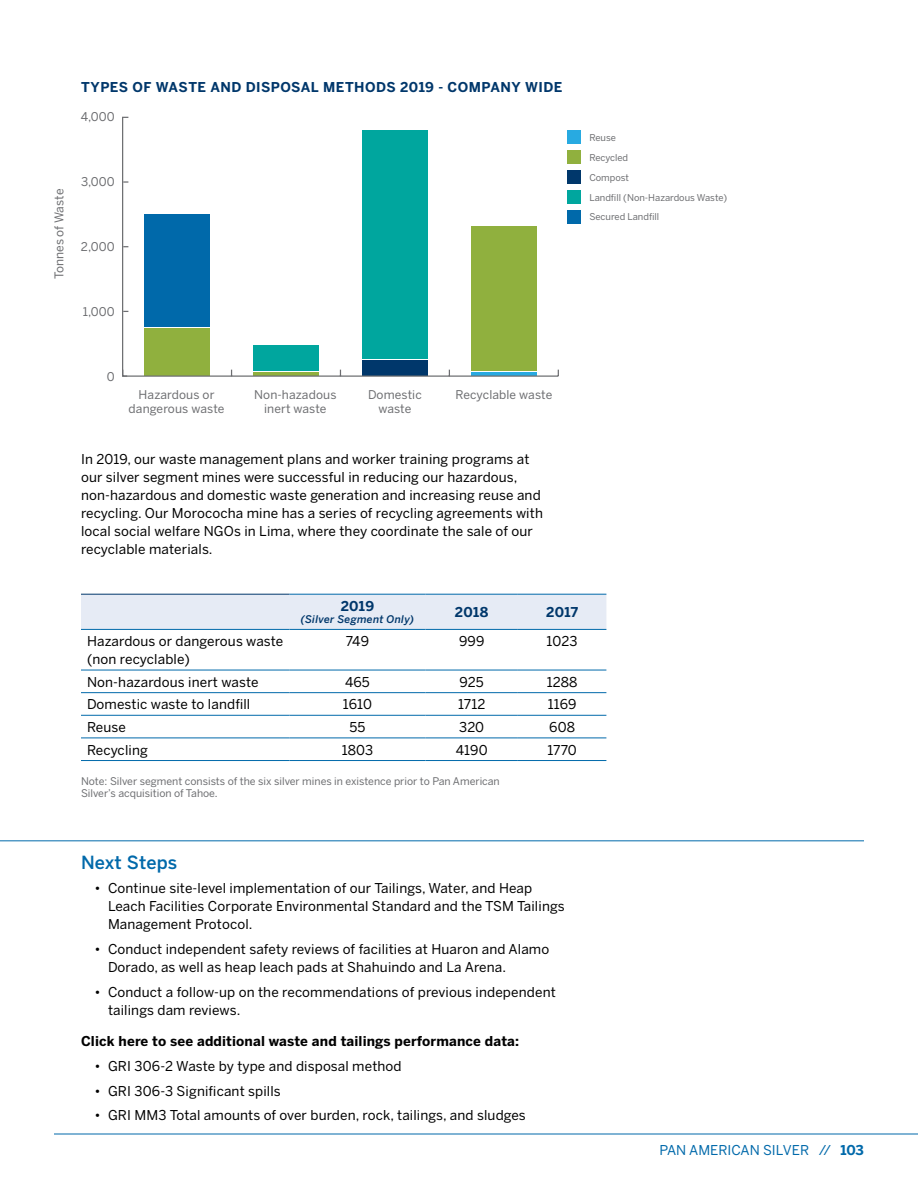
<style>
.page{position:relative;width:918px;height:1188px;background:#fff}
.page>*{position:absolute;margin:0;border:0;box-sizing:border-box;transform-origin:0 0}
.t1{font:500 18px "Benton Sans";letter-spacing:.01em;color:#0069aa}
.t2{font:13.5px/18px "Benton Sans";letter-spacing:.01em;color:#000}
.t3{font:700 13.5px "Benton Sans";letter-spacing:.03em;color:#00376b}
.t4{font:700 13.5px "Benton Sans";letter-spacing:.01em;color:#000}
.t5{font:13.5px "Benton Sans";color:#0069aa}
.t6{font:12px/14.4px "Benton Sans";color:#6d6e71;text-align:center}
.t7{font:10.5px/12.6px "Benton Sans";color:#6d6e71}
.t8{font:italic 500 10.5px "Benton Sans";letter-spacing:.02em;color:#00376b}
.t9{font:9.3px/19.8px "Benton Sans";color:#6d6e71}
.s1{font-weight:700}
</style>
<div class="page">
<hr style="left:54px;top:1134px;width:864px;height:1px;background:#0069aa">
<div style="left:81px;top:595px;width:525px;height:34px;background:#e6ebf5"></div>
<hr style="left:81px;top:629px;width:208px;height:1px;background:#0069aa">
<hr style="left:289px;top:629px;width:137px;height:1px;background:#0069aa">
<hr style="left:426px;top:629px;width:92px;height:1px;background:#0069aa">
<hr style="left:518px;top:629px;width:88px;height:1px;background:#0069aa">
<hr style="left:81px;top:670px;width:208px;height:1px;background:#0069aa">
<hr style="left:289px;top:670px;width:137px;height:1px;background:#0069aa">
<hr style="left:426px;top:670px;width:92px;height:1px;background:#0069aa">
<hr style="left:518px;top:670px;width:88px;height:1px;background:#0069aa">
<hr style="left:81px;top:692px;width:208px;height:1px;background:#0069aa">
<hr style="left:289px;top:692px;width:137px;height:1px;background:#0069aa">
<hr style="left:426px;top:692px;width:92px;height:1px;background:#0069aa">
<hr style="left:518px;top:692px;width:88px;height:1px;background:#0069aa">
<hr style="left:81px;top:715px;width:208px;height:1px;background:#0069aa">
<hr style="left:289px;top:715px;width:137px;height:1px;background:#0069aa">
<hr style="left:426px;top:715px;width:92px;height:1px;background:#0069aa">
<hr style="left:518px;top:715px;width:88px;height:1px;background:#0069aa">
<hr style="left:81px;top:594px;width:208px;height:1px;background:#00376b">
<hr style="left:289px;top:594px;width:137px;height:1px;background:#0069aa">
<hr style="left:426px;top:594px;width:92px;height:1px;background:#0069aa">
<hr style="left:518px;top:594px;width:88px;height:1px;background:#0069aa">
<hr style="left:81px;top:738px;width:208px;height:1px;background:#0069aa">
<hr style="left:289px;top:738px;width:137px;height:1px;background:#0069aa">
<hr style="left:426px;top:738px;width:92px;height:1px;background:#0069aa">
<hr style="left:518px;top:738px;width:88px;height:1px;background:#0069aa">
<hr style="left:81px;top:760px;width:208px;height:1px;background:#0069aa">
<hr style="left:289px;top:760px;width:137px;height:1px;background:#0069aa">
<hr style="left:426px;top:760px;width:92px;height:1px;background:#0069aa">
<hr style="left:518px;top:760px;width:88px;height:1px;background:#0069aa">
<hr style="left:0;top:840px;width:864px;height:1px;background:#0069aa">
<div style="left:567px;top:130px;width:14px;height:14px;background:#28aae1"></div>
<div style="left:144px;top:215px;width:66px;height:112px;background:#0069aa"></div>
<hr style="left:253px;top:372px;width:66px;height:4px;background:#90b03e">
<hr style="left:471px;top:372px;width:66px;height:3px;background:#28aae1">
<div style="left:567px;top:150px;width:14px;height:14px;background:#90b03e"></div>
<div style="left:567px;top:170px;width:14px;height:14px;background:#00376b"></div>
<div style="left:144px;top:328px;width:66px;height:47px;background:#90b03e"></div>
<div style="left:471px;top:226px;width:66px;height:145px;background:#90b03e"></div>
<div style="left:567px;top:190px;width:14px;height:14px;background:#00a69e"></div>
<div style="left:253px;top:345px;width:66px;height:26px;background:#00a69e"></div>
<div style="left:362px;top:130px;width:66px;height:229px;background:#00a69e"></div>
<div style="left:567px;top:210px;width:14px;height:14px;background:#0069aa"></div>
<div style="left:362px;top:360px;width:66px;height:16px;background:#00376b"></div>
<hr style="left:123px;top:375px;width:435px;height:2px;background:#6d6e71">
<hr style="left:122px;top:117px;width:1px;height:259px;background:#6d6e71">
<svg style="left:122px;top:370px;width:5px;height:7px"></svg>
<p class="t3" style="left:81px;top:79px;width:483px">TYPES OF WASTE AND DISPOSAL METHODS 2019 - COMPANY WIDE</p>
<p class="t6" style="left:81px;top:110px;width:35px">4,000</p>
<p class="t6" style="left:52px;top:279px;width:92px;rotate:-90deg">Tonnes of Waste</p>
<p class="t6" style="left:81px;top:175px;width:35px">3,000</p>
<p class="t6" style="left:81px;top:239px;width:35px">2,000</p>
<p class="t6" style="left:83px;top:304px;width:33px">1,000</p>
<p class="t9" style="left:589px;top:128px;width:28px">Reuse</p>
<p class="t9" style="left:589px;top:148px;width:139px">Recycled<br>Compost<br>Landfill (Non-Hazardous Waste)<br>Secured Landfill</p>
<p class="t6" style="left:107px;top:369px;width:9px">0</p>
<p class="t6" style="left:129px;top:387px;width:97px">Hazardous or dangerous waste</p>
<p class="t6" style="left:254px;top:387px;width:84px">Non-hazadous inert waste</p>
<p class="t6" style="left:368px;top:387px;width:55px">Domestic waste</p>
<p class="t6" style="left:456px;top:387px;width:98px">Recyclable waste</p>
<p class="t2" style="left:81px;top:450px;width:463px">In 2019, our waste management plans and worker training programs at our silver segment mines were successful in reducing our hazardous, non-hazardous and domestic waste generation and increasing reuse and recycling. Our Morococha mine has a series of recycling agreements with local social welfare NGOs in Lima, where they coordinate the sale of our recyclable materials.</p>
<p class="t3" style="left:341px;top:598px;width:35px">2019</p>
<p class="t8" style="left:301px;top:613px;width:115px">(Silver Segment Only)</p>
<p class="t3" style="left:455px;top:604px;width:35px">2018</p>
<p class="t3" style="left:546px;top:604px;width:33px">2017</p>
<p class="t2" style="left:87px;top:632px;width:198px">Hazardous or dangerous waste (non recyclable)</p>
<p class="t2" style="left:346px;top:632px;width:25px">749</p>
<p class="t2" style="left:459px;top:632px;width:27px">999</p>
<p class="t2" style="left:547px;top:632px;width:32px">1023</p>
<p class="t2" style="left:87px;top:673px;width:173px">Non-hazardous inert waste</p>
<p class="t2" style="left:345px;top:673px;width:26px">465</p>
<p class="t2" style="left:459px;top:673px;width:26px">925</p>
<p class="t2" style="left:547px;top:673px;width:32px">1288</p>
<p class="t2" style="left:87px;top:695px;width:165px">Domestic waste to landfill</p>
<p class="t2" style="left:343px;top:695px;width:31px">1610</p>
<p class="t2" style="left:458px;top:695px;width:29px">1712</p>
<p class="t2" style="left:548px;top:695px;width:30px">1169</p>
<p class="t2" style="left:87px;top:718px;width:40px">Reuse</p>
<p class="t2" style="left:349px;top:718px;width:17px">55</p>
<p class="t2" style="left:459px;top:718px;width:27px">320</p>
<p class="t2" style="left:549px;top:718px;width:27px">608</p>
<p class="t2" style="left:87px;top:740px;width:62px">Recycling</p>
<p class="t2" style="left:342px;top:740px;width:33px">1803</p>
<p class="t2" style="left:456px;top:740px;width:33px">4190</p>
<p class="t2" style="left:547px;top:740px;width:31px">1770</p>
<p class="t7" style="left:81px;top:774px;width:420px">Note: Silver segment consists of the six silver mines in existence prior to Pan American<br>Silver’s acquisition of Tahoe.</p>
<h1 class="t1" style="left:81px;top:851px;width:98px">Next Steps</h1>
<p class="t2" style="left:108px;top:879px;width:458px;text-indent:-14px">• Continue site-level implementation of our Tailings, Water, and Heap<br>Leach Facilities Corporate Environmental Standard and the TSM Tailings<br>Management Protocol.</p>
<p class="t2" style="left:108px;top:940px;width:443px;text-indent:-14px">• Conduct independent safety reviews of facilities at Huaron and Alamo<br>Dorado, as well as heap leach pads at Shahuindo and La Arena.</p>
<p class="t2" style="left:108px;top:983px;width:449px;text-indent:-14px">• Conduct a follow-up on the recommendations of previous independent tailings dam reviews.</p>
<p class="t4" style="left:81px;top:1033px;width:440px">Click here to see additional waste and tailings performance data:</p>
<p class="t2" style="left:94px;top:1057px;width:309px">• GRI 306-2 Waste by type and disposal method</p>
<p class="t2" style="left:94px;top:1082px;width:188px">• GRI 306-3 Significant spills</p>
<p class="t2" style="left:94px;top:1106px;width:433px">• GRI MM3 Total amounts of over burden, rock, tailings, and sludges</p>
<p class="t5" style="left:659px;top:1142px;width:206px">PAN AMERICAN SILVER // <span class="s1">103</span></p>
</div>
